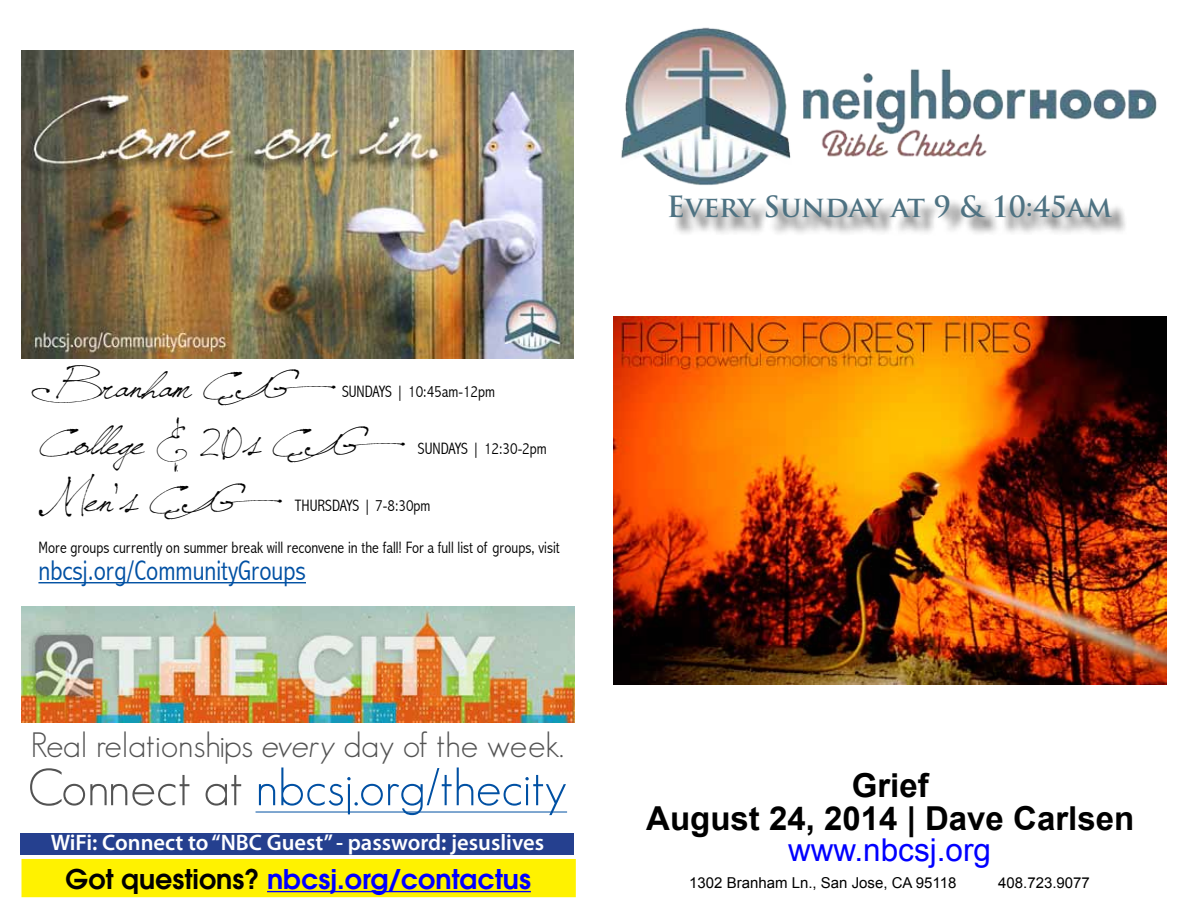
<style>
.page{position:relative;width:1188px;height:918px;background:#fff}
.page>*{position:absolute;margin:0;border:0;box-sizing:border-box;transform-origin:0 0}
.t1{font:300 51px "Geosans";color:#0050a3}
.t2{font:45px "Jellyka Saint Andrew's Queen";color:#000}
.t3{font:300 34.5px "Geosans";color:#535353}
.t4{font:700 33px/33px "Arial";color:#000;text-align:center}
.t5{font:31.5px "Arial";color:#00f}
.t6{font:300 condensed 28.5px "Abadi";color:#0050a3}
.t7{font:700 28.5px "Trajan Pro";color:#4e7282}
.t8{font:600 27px "Avant Garde";color:#00f}
.t9{font:600 22.5px "Myriad Pro";color:#fff}
.t10{font:300 condensed 16.5px "Abadi";color:#000}
.t11{font:15px "Arial";color:#000}
.s1{font-style:italic}
.s2{color:#535353}
.s3{color:#000}
</style>
<div class="page">
<img style="left:22px;top:607px;width:552px;height:116px">
<hr style="left:256px;top:812px;width:311px;height:1px;background:#0050a3">
<div style="left:22px;top:859px;width:554px;height:38px;background:#fff200"></div>
<hr style="left:267px;top:891px;width:264px;height:1px;background:#00f">
<img style="left:614px;top:317px;width:553px;height:368px">
<img style="left:621px;top:27px;width:536px;height:158px">
<div style="left:670px;top:198px;width:457px;height:39px;background:#000;opacity:.75"></div>
<img style="left:21px;top:50px;width:553px;height:308px">
<hr style="left:38px;top:582px;width:268px;height:1px;background:#0050a3">
<div style="left:21px;top:833px;width:553px;height:21px;background:#25408f"></div>
<h2 class="t2" style="left:38px;top:355px;width:316px">Branham CG</h2>
<p class="t10" style="left:342px;top:382px;width:155px">SUNDAYS | 10:45am-12pm</p>
<h2 class="t2" style="left:38px;top:412px;width:385px">College &amp; 20s CG</h2>
<p class="t10" style="left:418px;top:439px;width:130px">SUNDAYS | 12:30-2pm</p>
<h2 class="t2" style="left:38px;top:469px;width:262px">Men’s CG</h2>
<p class="t10" style="left:295px;top:496px;width:137px">THURSDAYS | 7-8:30pm</p>
<p class="t10" style="left:38px;top:538px;width:523px">More groups currently on summer break will reconvene in the fall! For a full list of groups, visit</p>
<h3 class="t6" style="left:38px;top:554px;width:269px">nbcsj.org/CommunityGroups</h3>
<h3 class="t3" style="left:31px;top:726px;width:534px">Real relationships <span class="s1">every</span> day of the week.</h3>
<h1 class="t1" style="left:28px;top:759px;width:541px"><span class="s2">Connect at</span> nbcsj.org/thecity</h1>
<h3 class="t9" style="left:51px;top:828px;width:495px">WiFi: Connect to “NBC Guest” - password: jesuslives</h3>
<h3 class="t8" style="left:66px;top:861px;width:467px"><span class="s3">Got questions?</span> nbcsj.org/contactus</h3>
<h3 class="t7" style="left:667px;top:189px;width:447px">Every Sunday at 9 &amp; 10:45am</h3>
<h3 class="t4" style="left:646px;top:770px;width:489px">Grief<br>August 24, 2014 | Dave Carlsen</h3>
<h3 class="t5" style="left:788px;top:829px;width:205px">www.nbcsj.org</h3>
<p class="t11" style="left:689px;top:873px;width:269px">1302 Branham Ln., San Jose, CA 95118</p>
<p class="t11" style="left:998px;top:873px;width:93px">408.723.9077</p>
</div>
